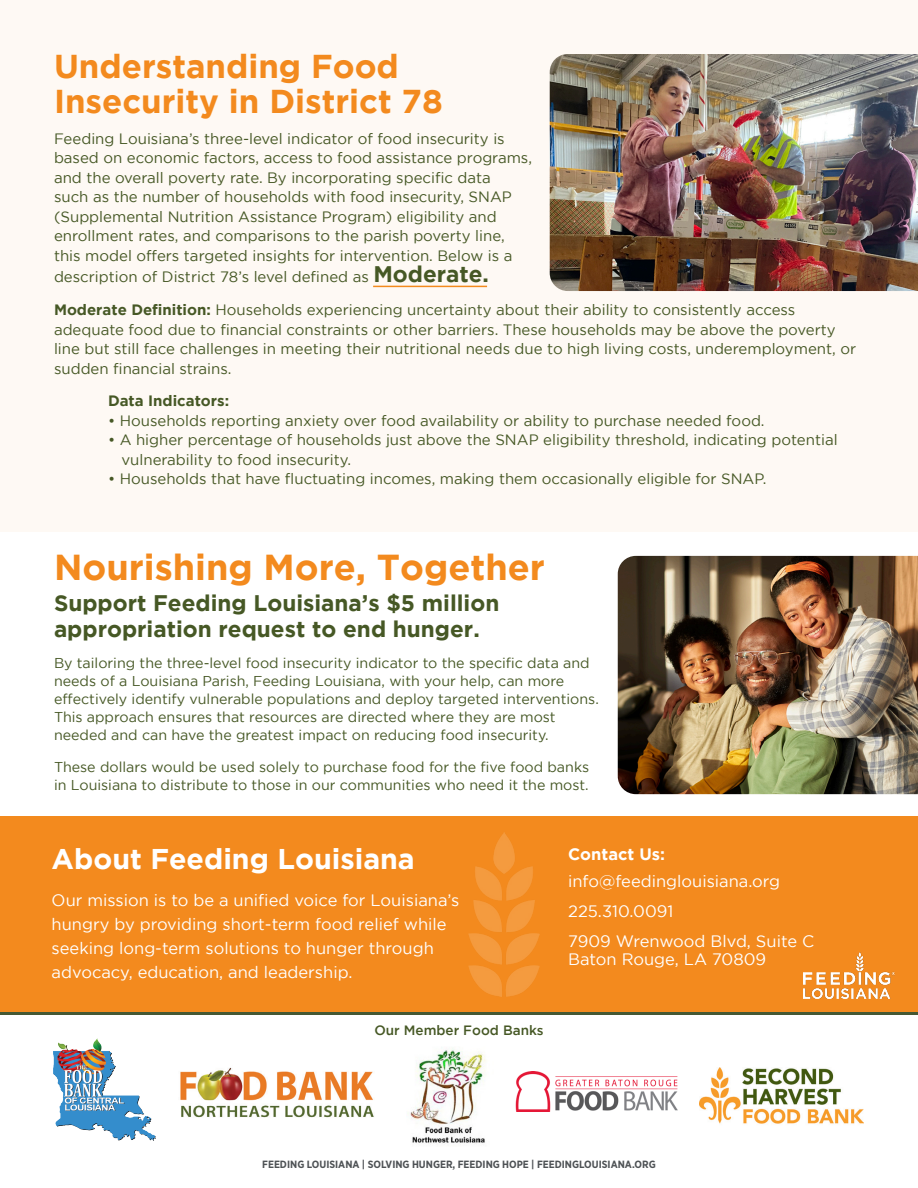
<style>
.page{position:relative;width:918px;height:1188px;background:#fff}
.page>*{position:absolute;margin:0;border:0;box-sizing:border-box;transform-origin:0 0}
.t1{font:700 36px "Gotham";color:#f38a1e}
.t2{font:700 33px/34.5px "Gotham";color:#f38a1e}
.t3{font:700 28.5px "Gotham";color:#fff}
.t4{font:700 22.5px/25.5px "Gotham";color:#465825}
.t5{font:16.5px/24px "Gotham";color:#fff}
.t6{font:700 16.5px "Gotham";color:#fff}
.t7{font:15px/19.5px "Gotham";color:#465825}
.t8{font:700 15px "Gotham";color:#465825}
.t9{font:14.25px/18px "Gotham";color:#465825}
.t10{font:500 13.5px "Gotham";color:#465825}
.t11{font:700 10.5px "Gotham Narrow";color:#4e5255}
.s1{font-weight:700;font-size:22.5px}
.s2{font-weight:700}
</style>
<div class="page">
<div style="left:0;top:0;width:918px;height:532px;background:#fef9f4"></div>
<img style="left:550px;top:54px;width:368px;height:237px">
<svg style="left:0;top:1011px;width:918px;height:3px;background:#7f682c"></svg>
<div style="left:0;top:816px;width:918px;height:195px;background:#f38a1e"></div>
<img style="left:54px;top:1038px;width:101px;height:102px">
<img style="left:468px;top:832px;width:72px;height:164px">
<img style="left:408px;top:1049px;width:78px;height:95px">
<img style="left:180px;top:1067px;width:194px;height:51px">
<img style="left:699px;top:1068px;width:165px;height:56px">
<img style="left:515px;top:1072px;width:163px;height:39px">
<img style="left:804px;top:953px;width:91px;height:46px">
<img style="left:618px;top:556px;width:300px;height:238px">
<hr style="left:373px;top:286px;width:114px;height:1px;background:#f38a1e">
<p class="t2" style="left:54px;top:48px;width:390px">Understanding Food<br>Insecurity in District 78</p>
<p class="t7" style="left:54px;top:128px;width:480px">Feeding Louisiana’s three-level indicator of food insecurity is based on economic factors, access to food assistance programs, and the overall poverty rate. By incorporating specific data<br>such as the number of households with food insecurity, SNAP (Supplemental Nutrition Assistance Program) eligibility and enrollment rates, and comparisons to the parish poverty line, this model offers targeted insights for intervention. Below is a</p>
<p class="t7" style="left:54px;top:266px;width:437px">description of District 78’s level defined as <span class="s1">Moderate.</span></p>
<p class="t7" style="left:54px;top:300px;width:804px"><span class="s2">Moderate Definition:</span> Households experiencing uncertainty about their ability to consistently access adequate food due to financial constraints or other barriers. These households may be above the poverty line but still face challenges in meeting their nutritional needs due to high living costs, underemployment, or sudden financial strains.</p>
<p class="t8" style="left:108px;top:392px;width:123px">Data Indicators:</p>
<p class="t7" style="left:108px;top:410px;width:658px">• Households reporting anxiety over food availability or ability to purchase needed food.</p>
<p class="t7" style="left:122px;top:430px;width:718px;text-indent:-14px">• A higher percentage of households just above the SNAP eligibility threshold, indicating potential vulnerability to food insecurity.</p>
<p class="t7" style="left:108px;top:469px;width:660px">• Households that have fluctuating incomes, making them occasionally eligible for SNAP.</p>
<p class="t1" style="left:54px;top:546px;width:493px">Nourishing More, Together</p>
<p class="t4" style="left:54px;top:590px;width:447px">Support Feeding Louisiana’s $5 million appropriation request to end hunger.</p>
<p class="t9" style="left:54px;top:654px;width:546px">By tailoring the three-level food insecurity indicator to the specific data and needs of a Louisiana Parish, Feeding Louisiana, with your help, can more effectively identify vulnerable populations and deploy targeted interventions.<br>This approach ensures that resources are directed where they are most needed and can have the greatest impact on reducing food insecurity.</p>
<p class="t9" style="left:54px;top:758px;width:537px">These dollars would be used solely to purchase food for the five food banks in Louisiana to distribute to those in our communities who need it the most.</p>
<p class="t3" style="left:52px;top:842px;width:365px">About Feeding Louisiana</p>
<p class="t5" style="left:52px;top:888px;width:409px">Our mission is to be a unified voice for Louisiana’s hungry by providing short-term food relief while seeking long-term solutions to hunger through advocacy, education, and leadership.</p>
<p class="t10" style="left:374px;top:1023px;width:171px">Our Member Food Banks</p>
<p class="t6" style="left:568px;top:845px;width:98px">Contact Us:</p>
<p class="t5" style="left:568px;top:869px;width:214px">info@feedinglouisiana.org</p>
<p class="t5" style="left:568px;top:899px;width:107px">225.310.0091</p>
<p class="t5" style="left:568px;top:929px;width:248px">7909 Wrenwood Blvd, Suite C</p>
<p class="t5" style="left:568px;top:947px;width:200px">Baton Rouge, LA 70809</p>
<p class="t11" style="left:262px;top:1158px;width:395px">FEEDING LOUISIANA | SOLVING HUNGER, FEEDING HOPE | FEEDINGLOUISIANA.ORG</p>
</div>
